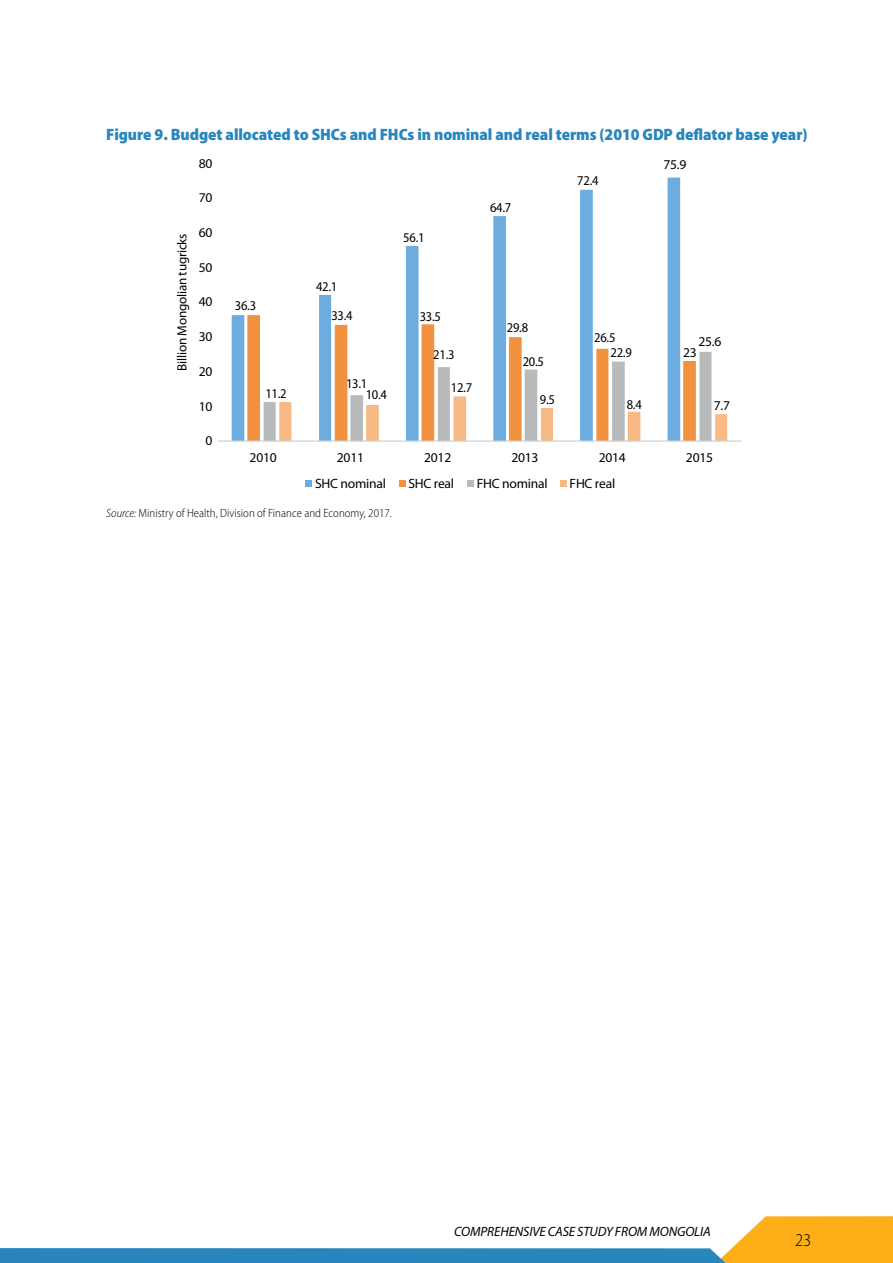
<style>
.page{position:relative;width:893px;height:1263px;background:#fff}
.page>*{position:absolute;margin:0;border:0;box-sizing:border-box;transform-origin:0 0}
.t1{font:300 semi-condensed 18px "Myriad Pro";color:#000}
.t2{font:900 semi-condensed 16.5px "Myriad Pro";letter-spacing:-.005em;color:#2886bd}
.t3{font:13.5px "Myriad Pro";letter-spacing:-.015em;color:#000}
.t4{font:semi-condensed 13.5px "Myriad Pro";letter-spacing:-.02em;color:#000}
.t5{font:italic 13.5px "Myriad Pro";letter-spacing:-.01em;color:#000}
.t6{font:13.2px "Myriad Pro";letter-spacing:-.015em;color:#000}
.t7{font:300 semi-condensed 12px "Myriad Pro";color:#000}
.s1{font-style:italic}
</style>
<div class="page">
<svg style="left:0;top:1216px;width:893px;height:47px"></svg>
<svg style="left:232px;top:178px;width:448px;height:262px"></svg>
<svg style="left:247px;top:315px;width:434px;height:125px"></svg>
<svg style="left:264px;top:352px;width:463px;height:88px"></svg>
<hr style="left:218px;top:440px;width:523px;height:2px;background:#cfd1d2">
<div style="left:305px;top:480px;width:7px;height:7px;background:#6cacde"></div>
<div style="left:399px;top:480px;width:6px;height:7px;background:#f2923f"></div>
<div style="left:467px;top:480px;width:6px;height:7px;background:#b8babc"></div>
<div style="left:560px;top:480px;width:6px;height:7px;background:#f8ba85"></div>
<p class="t2" style="left:106px;top:125px;width:703px">Figure 9. Budget allocated to SHCs and FHCs in nominal and real terms (2010 GDP deflator base year)</p>
<p class="t3" style="left:199px;top:155px;width:15px">80</p>
<p class="t3" style="left:199px;top:189px;width:15px">70</p>
<p class="t6" style="left:174px;top:371px;width:139px;rotate:-90deg">Billion Mongolian tugricks</p>
<p class="t3" style="left:199px;top:224px;width:15px">60</p>
<p class="t3" style="left:199px;top:259px;width:15px">50</p>
<p class="t3" style="left:199px;top:294px;width:15px">40</p>
<p class="t3" style="left:199px;top:328px;width:15px">30</p>
<p class="t3" style="left:199px;top:363px;width:15px">20</p>
<p class="t3" style="left:199px;top:398px;width:15px">10</p>
<p class="t3" style="left:205px;top:433px;width:8px">0</p>
<p class="t4" style="left:235px;top:298px;width:23px">36.3</p>
<p class="t4" style="left:265px;top:386px;width:23px">11.2</p>
<p class="t4" style="left:316px;top:279px;width:23px">42.1</p>
<p class="t4" style="left:403px;top:230px;width:23px">56.1</p>
<p class="t4" style="left:331px;top:309px;width:23px">33.4</p>
<p class="t4" style="left:420px;top:309px;width:23px">33.5</p>
<p class="t4" style="left:346px;top:376px;width:23px">13.1</p>
<p class="t4" style="left:366px;top:387px;width:23px">10.4</p>
<p class="t4" style="left:433px;top:347px;width:23px">21.3</p>
<p class="t4" style="left:451px;top:380px;width:23px">12.7</p>
<p class="t4" style="left:490px;top:200px;width:23px">64.7</p>
<p class="t4" style="left:507px;top:321px;width:23px">29.8</p>
<p class="t4" style="left:523px;top:354px;width:23px">20.5</p>
<p class="t4" style="left:540px;top:392px;width:17px">9.5</p>
<p class="t4" style="left:577px;top:174px;width:23px">72.4</p>
<p class="t3" style="left:663px;top:157px;width:24px">75 9</p>
<p class="t4" style="left:594px;top:330px;width:23px">26.5</p>
<p class="t4" style="left:611px;top:345px;width:23px">22.9</p>
<p class="t3" style="left:698px;top:334px;width:24px">25 6</p>
<p class="t3" style="left:683px;top:344px;width:15px">23</p>
<p class="t4" style="left:627px;top:397px;width:17px">8.4</p>
<p class="t3" style="left:714px;top:397px;width:18px">7 7</p>
<p class="t3" style="left:250px;top:449px;width:29px">2010</p>
<p class="t3" style="left:337px;top:449px;width:29px">2011</p>
<p class="t3" style="left:424px;top:449px;width:29px">2012</p>
<p class="t3" style="left:511px;top:449px;width:29px">2013</p>
<p class="t3" style="left:599px;top:449px;width:29px">2014</p>
<p class="t3" style="left:686px;top:449px;width:29px">2015</p>
<p class="t3" style="left:315px;top:475px;width:72px">SHC nominal</p>
<p class="t3" style="left:408px;top:475px;width:47px">SHC real</p>
<p class="t3" style="left:477px;top:475px;width:72px">FHC nominal</p>
<p class="t3" style="left:570px;top:475px;width:47px">FHC real</p>
<p class="t7" style="left:106px;top:507px;width:287px"><span class="s1">Source:</span> Ministry of Health, Division of Finance and Economy, 2017.</p>
<p class="t5" style="left:454px;top:1223px;width:258px">COMPREHENSIVE CASE STUDY FROM MONGOLIA</p>
<h1 class="t1" style="left:795px;top:1230px;width:18px">23</h1>
</div>
